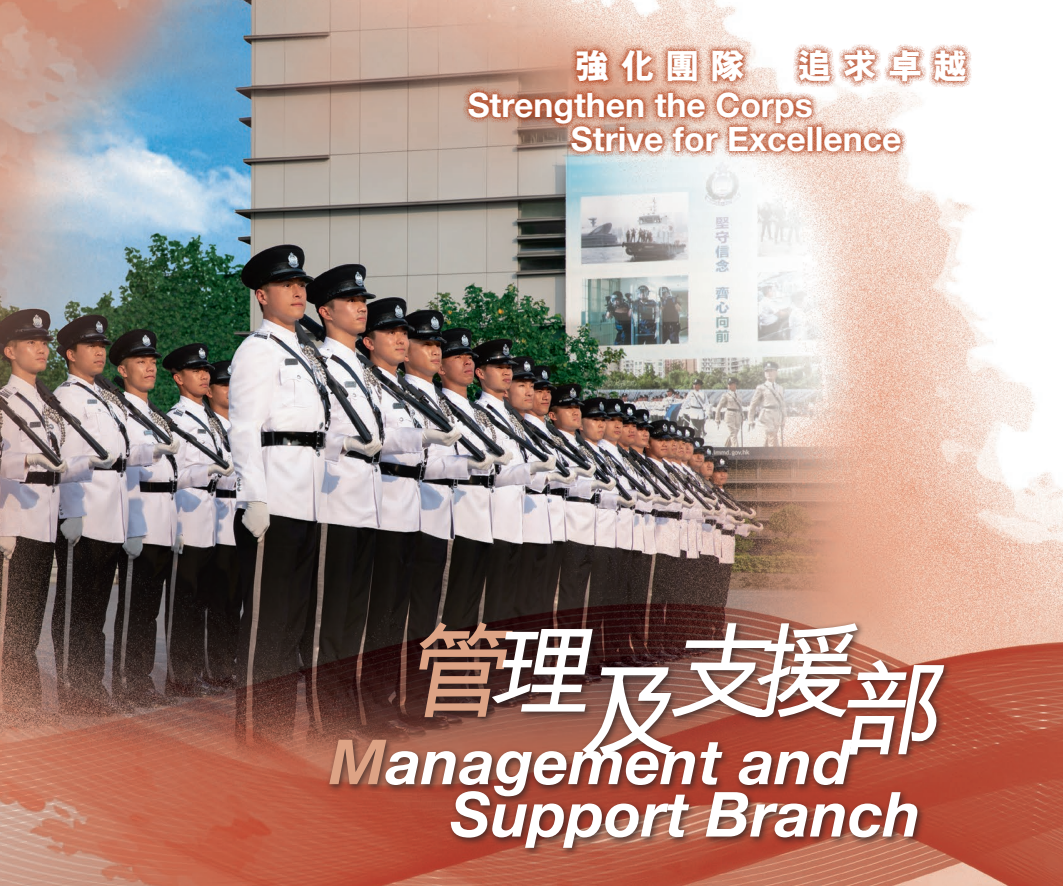
<style>
.page{position:relative;width:1063px;height:886px;background:#fff}
.page>*{position:absolute;margin:0;border:0;box-sizing:border-box;transform-origin:0 0}
.t1{font:italic 700 104.5px "M Hei HK";color:#fff}
.t2{font:italic 700 62.12px "Helvetica Neue LT Std";color:#fff}
.t3{font:800 35px "M Hei HK";letter-spacing:.29em;color:#fff}
.t4{font:700 33.75px/33.8px "Helvetica Neue LT Std";color:#fff}
.s1{color:#dda385}
</style>
<div class="page">
<img style="left:0;top:0;width:1063px;height:886px">
<div style="left:462px;top:85px;width:445px;height:73px;background:#b23b14;opacity:.81"></div>
<div style="left:571px;top:44px;width:401px;height:44px;background:#b23b14;opacity:.81"></div>
<div style="left:325px;top:618px;width:628px;height:239px;background:#231f20;opacity:.75"></div>
<p class="t3" style="left:575px;top:48px;width:172px">強化團隊</p>
<p class="t3" style="left:797px;top:48px;width:172px">追求卓越</p>
<p class="t4" style="left:571px;top:87px;width:332px;text-indent:-103px">Strengthen the Corps<br>Strive for Excellence</p>
<h1 class="t1" style="left:401px;top:596px;width:562px"><span class="s1">管</span>理及支援部</h1>
<h2 class="t2" style="left:450px;top:776px;width:472px">Support Branch</h2>
<h2 class="t2" style="left:330px;top:723px;width:523px"><span class="s1">M</span>anagement and</h2>
</div>
